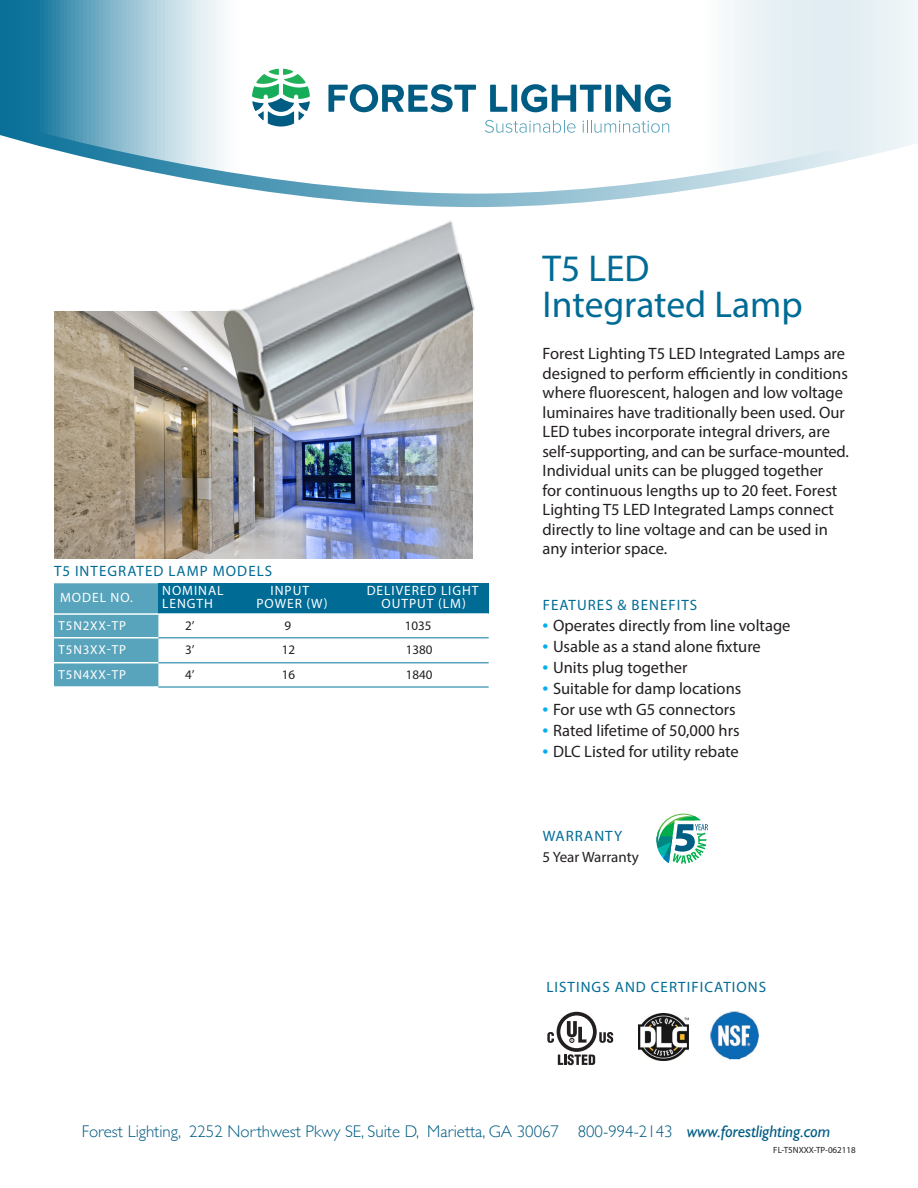
<style>
.page{position:relative;width:918px;height:1188px;background:#fff}
.page>*{position:absolute;margin:0;border:0;box-sizing:border-box;transform-origin:0 0}
.product_name{font:37.5px/36px "Myriad Pro";color:#006b95}
.t1{font:300 16.95px "Gill Sans";color:#005c83}
.intro{font:16.5px/19.5px "Myriad Pro";color:#231f20}
.subhead{font:15px "Myriad Pro";letter-spacing:.07em;color:#006b95}
.t2{font:15px "Myriad Pro";color:#231f20}
.table_head{font:13.5px "Myriad Pro";letter-spacing:.07em;color:#fff}
.table_head-2{font:13.05px "Myriad Pro";letter-spacing:.06em;color:#fff}
.product_number_table{font:13.05px "Myriad Pro";color:#231f20}
.contact_copy{font:9px "Myriad Pro";color:#231f20}
.s1{font-size:21px;color:#00aeef}
.s2{font-weight:400;font-style:italic}
</style>
<div class="page">
<svg style="left:0;top:0;width:918px;height:196px"></svg>
<svg style="left:328px;top:84px;width:148px;height:28px"></svg>
<svg style="left:490px;top:85px;width:17px;height:27px"></svg>
<div style="left:511px;top:85px;width:6px;height:27px;background:#005c83"></div>
<svg style="left:521px;top:84px;width:80px;height:28px"></svg>
<div style="left:605px;top:85px;width:6px;height:27px;background:#005c83"></div>
<svg style="left:616px;top:84px;width:55px;height:28px"></svg>
<svg style="left:485px;top:120px;width:91px;height:13px"></svg>
<svg style="left:583px;top:120px;width:86px;height:13px"></svg>
<svg style="left:252px;top:69px;width:58px;height:58px"></svg>
<img style="left:54px;top:312px;width:419px;height:246px">
<div style="left:54px;top:583px;width:104px;height:103px;background:#58a4bc"></div>
<div style="left:158px;top:583px;width:331px;height:31px;background:#006b95"></div>
<hr style="left:54px;top:637px;width:104px;height:2px;background:#fff">
<hr style="left:54px;top:662px;width:104px;height:1px;background:#fff">
<hr style="left:54px;top:613px;width:104px;height:2px;background:#fff">
<hr style="left:158px;top:613px;width:331px;height:2px;background:#fff">
<hr style="left:158px;top:637px;width:331px;height:2px;background:#58a4bc">
<hr style="left:158px;top:662px;width:331px;height:1px;background:#58a4bc">
<hr style="left:158px;top:686px;width:331px;height:2px;background:#58a4bc">
<svg style="left:558px;top:1054px;width:37px;height:11px"></svg>
<svg style="left:599px;top:1032px;width:14px;height:11px"></svg>
<svg style="left:557px;top:1012px;width:40px;height:40px"></svg>
<div style="left:560px;top:1016px;width:33px;height:32px;background:#fff;border-radius:50%"></div>
<svg style="left:567px;top:1021px;width:20px;height:22px"></svg>
<svg style="left:547px;top:1032px;width:7px;height:11px"></svg>
<svg style="left:656px;top:814px;width:52px;height:50px"></svg>
<img style="left:639px;top:1013px;width:49px;height:48px">
<img style="left:211px;top:176px;width:435px;height:277px">
<img style="left:710px;top:1011px;width:49px;height:49px">
<p class="subhead" style="left:54px;top:562px;width:220px">T5 INTEGRATED LAMP MODELS</p>
<p class="table_head" style="left:162px;top:582px;width:63px">NOMINAL</p>
<p class="table_head" style="left:271px;top:582px;width:40px">INPUT</p>
<p class="table_head" style="left:367px;top:582px;width:113px">DELIVERED LIGHT</p>
<p class="table_head" style="left:162px;top:596px;width:52px">LENGTH</p>
<p class="table_head" style="left:256px;top:596px;width:73px">POWER (W)</p>
<p class="table_head" style="left:382px;top:596px;width:86px">OUTPUT (LM)</p>
<p class="table_head" style="left:60px;top:590px;width:74px">MODEL NO.</p>
<p class="table_head-2" style="left:59px;top:617px;width:69px">T5N2XX-TP</p>
<p class="product_number_table" style="left:185px;top:617px;width:11px">2’</p>
<p class="product_number_table" style="left:285px;top:617px;width:8px">9</p>
<p class="product_number_table" style="left:405px;top:617px;width:28px">1035</p>
<p class="table_head-2" style="left:59px;top:641px;width:69px">T5N3XX-TP</p>
<p class="product_number_table" style="left:185px;top:641px;width:11px">3’</p>
<p class="product_number_table" style="left:282px;top:641px;width:15px">12</p>
<p class="product_number_table" style="left:406px;top:641px;width:28px">1380</p>
<p class="table_head-2" style="left:59px;top:666px;width:69px">T5N4XX-TP</p>
<p class="product_number_table" style="left:185px;top:666px;width:11px">4’</p>
<p class="product_number_table" style="left:282px;top:666px;width:15px">16</p>
<p class="product_number_table" style="left:406px;top:666px;width:28px">1840</p>
<p class="product_name" style="left:543px;top:250px;width:262px">T5 LED<br>Integrated Lamp</p>
<p class="intro" style="left:543px;top:344px;width:308px">Forest Lighting T5 LED Integrated Lamps are designed to perform efficiently in conditions where fluorescent, halogen and low voltage luminaires have traditionally been used. Our LED tubes incorporate integral drivers, are self-supporting, and can be surface-mounted.<br>Individual units can be plugged together<br>for continuous lengths up to 20 feet. Forest Lighting T5 LED Integrated Lamps connect directly to line voltage and can be used in any interior space.</p>
<p class="subhead" style="left:543px;top:595px;width:156px">FEATURES &amp; BENEFITS</p>
<p class="intro" style="left:543px;top:615px;width:249px"><span class="s1">•</span> Operates directly from line voltage</p>
<p class="intro" style="left:543px;top:636px;width:220px"><span class="s1">•</span> Usable as a stand alone fixture</p>
<p class="intro" style="left:543px;top:657px;width:146px"><span class="s1">•</span> Units plug together</p>
<p class="intro" style="left:543px;top:678px;width:200px"><span class="s1">•</span> Suitable for damp locations</p>
<p class="intro" style="left:543px;top:699px;width:195px"><span class="s1">•</span> For use wth G5 connectors</p>
<p class="intro" style="left:543px;top:720px;width:199px"><span class="s1">•</span> Rated lifetime of 50,000 hrs</p>
<p class="intro" style="left:543px;top:741px;width:198px"><span class="s1">•</span> DLC Listed for utility rebate</p>
<p class="subhead" style="left:543px;top:826px;width:81px">WARRANTY</p>
<p class="t2" style="left:543px;top:847px;width:98px">5 Year Warranty</p>
<p class="subhead" style="left:546px;top:978px;width:221px">LISTINGS AND CERTIFICATIONS</p>
<p class="t1" style="left:82px;top:1118px;width:750px">Forest Lighting, 2252 Northwest Pkwy SE, Suite D, Marietta, GA 30067 800-994-2143 <span class="s2">www.forestlighting.com</span></p>
<p class="contact_copy" style="left:773px;top:1145px;width:84px">FL-T5NXXX-TP-062118</p>
</div>
